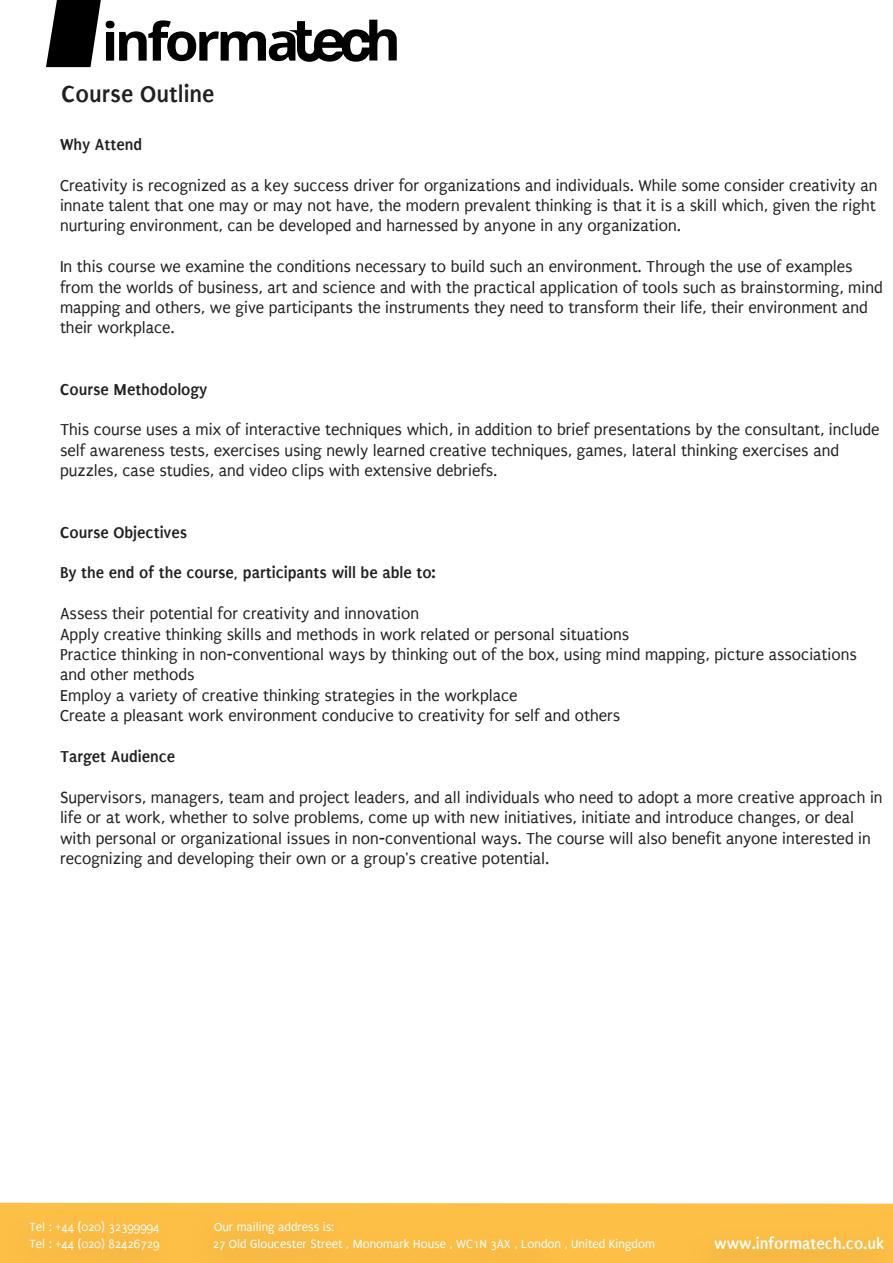
<style>
.page{position:relative;width:893px;height:1263px;background:#fff}
.page>*{position:absolute;margin:0;border:0;box-sizing:border-box;transform-origin:0 0}
.t1{font:700 25.05px "Puritan";color:#231f20}
.t2{font:16.95px/20.4px "Puritan";color:#231f20}
.t3{font:700 16.95px "Puritan";color:#231f20}
.t4{font:700 16.95px "Puritan";color:#fff}
.t5{font:12.75px/17px "Puritan";color:#fff}
</style>
<div class="page">
<div style="left:601px;top:1203px;width:292px;height:60px;background:#febf46"></div>
<div style="left:0;top:1202px;width:179px;height:61px;background:#fcbe45"></div>
<div style="left:179px;top:1202px;width:422px;height:61px;background:#fdbe45"></div>
<div style="left:679px;top:1216px;width:214px;height:47px;background:#fcbe45"></div>
<svg style="left:46px;top:0;width:351px;height:67px"></svg>
<h1 class="t1" style="left:62px;top:80px;width:155px">Course Outline</h1>
<p class="t3" style="left:60px;top:135px;width:84px">Why Attend</p>
<p class="t2" style="left:60px;top:175px;width:819px;text-align:justify">Creativity is recognized as a key success driver for organizations and individuals. While some consider creativity an innate talent that one may or may not have, the modern prevalent thinking is that it is a skill which, given the right nurturing environment, can be developed and harnessed by anyone in any organization.</p>
<p class="t2" style="left:60px;top:257px;width:824px">In this course we examine the conditions necessary to build such an environment. Through the use of examples from the worlds of business, art and science and with the practical application of tools such as brainstorming, mind mapping and others, we give participants the instruments they need to transform their life, their environment and their workplace.</p>
<p class="t3" style="left:60px;top:380px;width:149px">Course Methodology</p>
<p class="t2" style="left:60px;top:420px;width:821px">This course uses a mix of interactive techniques which, in addition to brief presentations by the consultant, include self awareness tests, exercises using newly learned creative techniques, games, lateral thinking exercises and puzzles, case studies, and video clips with extensive debriefs.</p>
<p class="t3" style="left:60px;top:523px;width:129px">Course Objectives</p>
<p class="t3" style="left:60px;top:563px;width:377px">By the end of the course, participants will be able to:</p>
<p class="t2" style="left:60px;top:604px;width:798px">Assess their potential for creativity and innovation<br>Apply creative thinking skills and methods in work related or personal situations<br>Practice thinking in non-conventional ways by thinking out of the box, using mind mapping, picture associations and other methods<br>Employ a variety of creative thinking strategies in the workplace<br>Create a pleasant work environment conducive to creativity for self and others</p>
<p class="t3" style="left:60px;top:747px;width:117px">Target Audience</p>
<p class="t2" style="left:60px;top:787px;width:824px">Supervisors, managers, team and project leaders, and all individuals who need to adopt a more creative approach in life or at work, whether to solve problems, come up with new initiatives, initiate and introduce changes, or deal with personal or organizational issues in non-conventional ways. The course will also benefit anyone interested in recognizing and developing their own or a group's creative potential.</p>
<p class="t5" style="left:29px;top:1219px;width:132px">Tel : +44 (020) 32399994<br>Tel : +44 (020) 82426729</p>
<p class="t5" style="left:213px;top:1219px;width:444px;line-height:16.5px">Our mailing address is:<br>27 Old Gloucester Street , Monomark House , WC1N 3AX , London , United Kingdom</p>
<p class="t4" style="left:714px;top:1234px;width:171px">www.informatech.co.uk</p>
</div>
